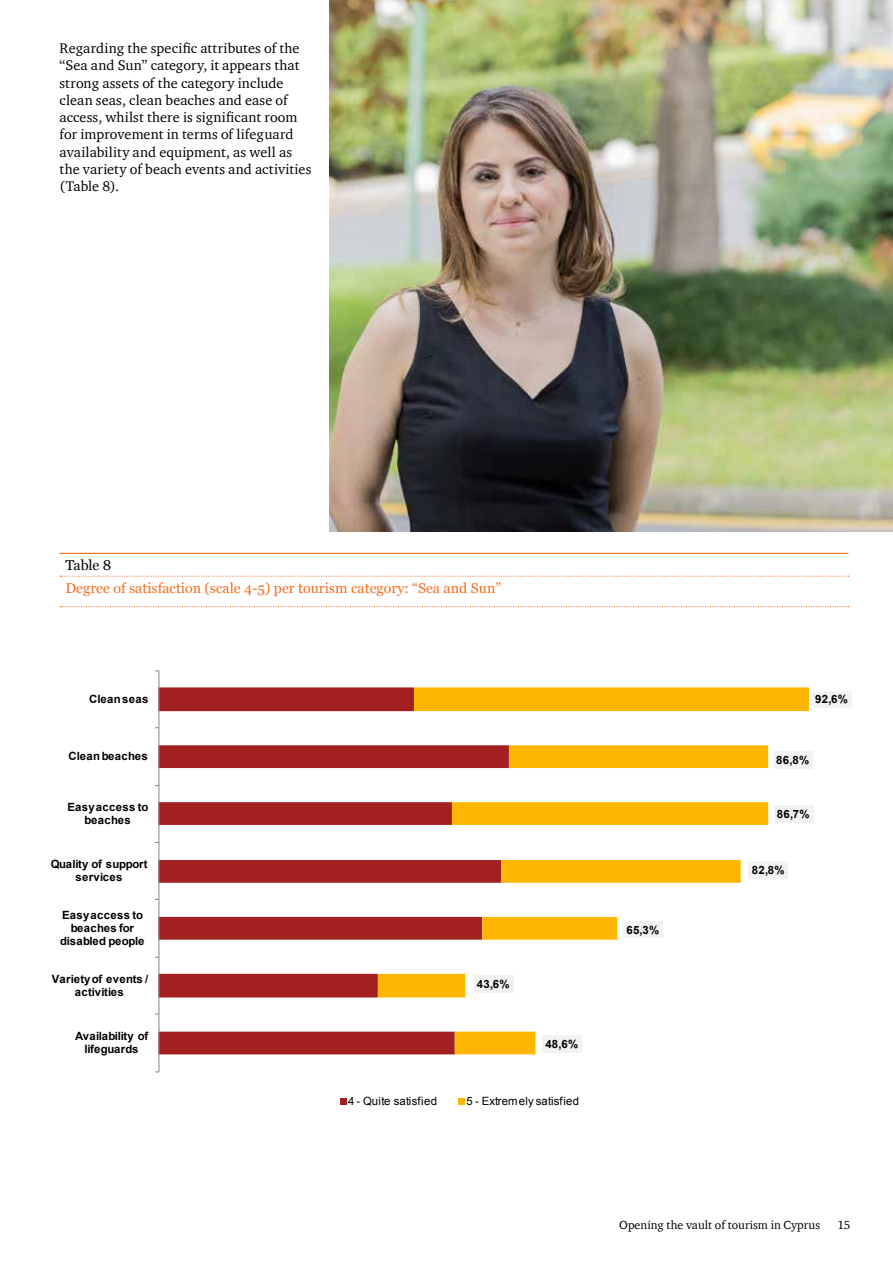
<style>
.page{position:relative;width:893px;height:1263px;background:#fff}
.page>*{position:absolute;margin:0;border:0;box-sizing:border-box;transform-origin:0 0}
.t1{font:14.25px/17.2px "ITC Charter Com";letter-spacing:.005em;color:#000}
.t2{font:14.25px "Georgia";color:#f36e21}
.t3{font:14.25px "Georgia";letter-spacing:-.01em;color:#000}
.t4{font:12px "ITC Charter Com";color:#000}
.t5{font:700 11.4px/13.2px "Arial";letter-spacing:.025em;color:#000;text-align:center}
.t6{font:11.4px "Arial";letter-spacing:.025em;color:#000}
.t7{font:700 11.4px/13.2px "Arial";color:#000;text-align:center}
.t8{font:700 11.4px/13.2px "Arial";letter-spacing:-.03em;color:#000;text-align:center}
.t9{font:700 11.4px/13.2px "Arial";letter-spacing:-.015em;color:#000;text-align:center}
</style>
<div class="page">
<hr style="left:60px;top:553px;width:788px;height:1px;background:#f36e21">
<svg style="left:60px;top:576px;width:789px;height:1px"></svg>
<svg style="left:60px;top:606px;width:789px;height:1px"></svg>
<img style="left:330px;top:0;width:563px;height:531px">
<svg style="left:159px;top:687px;width:219px;height:367px"></svg>
<svg style="left:378px;top:687px;width:431px;height:367px"></svg>
<hr style="left:158px;top:671px;width:1px;height:401px;background:#868686">
<div style="left:542px;top:1035px;width:40px;height:17px;background:#f2f2f2"></div>
<div style="left:474px;top:976px;width:40px;height:17px;background:#f2f2f2"></div>
<div style="left:623px;top:922px;width:40px;height:16px;background:#f2f2f2"></div>
<div style="left:748px;top:861px;width:40px;height:17px;background:#f2f2f2"></div>
<div style="left:774px;top:805px;width:40px;height:17px;background:#f2f2f2"></div>
<div style="left:773px;top:752px;width:40px;height:17px;background:#f2f2f2"></div>
<div style="left:812px;top:691px;width:40px;height:16px;background:#f2f2f2"></div>
<div style="left:340px;top:1098px;width:6px;height:7px;background:#a32020"></div>
<div style="left:459px;top:1098px;width:6px;height:7px;background:#ffb600"></div>
<p class="t1" style="left:60px;top:39px;width:253px">Regarding the specific attributes of the “Sea and Sun” category, it appears that strong assets of the category include clean seas, clean beaches and ease of access, whilst there is significant room for improvement in terms of lifeguard availability and equipment, as well as the variety of beach events and activities (Table 8).</p>
<p class="t3" style="left:66px;top:557px;width:47px">Table 8</p>
<p class="t2" style="left:66px;top:579px;width:437px">Degree of satisfaction (scale 4-5) per tourism category: “Sea and Sun”</p>
<p class="t5" style="left:89px;top:692px;width:61px">Clean seas</p>
<p class="t5" style="left:68px;top:750px;width:81px">Clean beaches</p>
<p class="t5" style="left:67px;top:801px;width:83px">Easy access to beaches</p>
<p class="t9" style="left:51px;top:858px;width:98px">Quality of support services</p>
<p class="t5" style="left:60px;top:909px;width:86px">Easy access to beaches for disabled people</p>
<p class="t7" style="left:52px;top:972px;width:98px">Variety of events / activities</p>
<p class="t8" style="left:75px;top:1030px;width:75px">Availability of lifeguards</p>
<p class="t5" style="left:477px;top:978px;width:34px">43,6%</p>
<p class="t5" style="left:545px;top:1038px;width:34px">48,6%</p>
<p class="t6" style="left:348px;top:1093px;width:90px">4 - Quite satisfied</p>
<p class="t6" style="left:466px;top:1093px;width:114px">5 - Extremely satisfied</p>
<p class="t5" style="left:626px;top:923px;width:34px">65,3%</p>
<p class="t5" style="left:815px;top:693px;width:34px">92,6%</p>
<p class="t5" style="left:776px;top:754px;width:34px">86,8%</p>
<p class="t5" style="left:777px;top:807px;width:34px">86,7%</p>
<p class="t5" style="left:752px;top:863px;width:34px">82,8%</p>
<p class="t4" style="left:619px;top:1218px;width:202px">Opening the vault of tourism in Cyprus</p>
<p class="t4" style="left:837px;top:1218px;width:14px">15</p>
</div>
